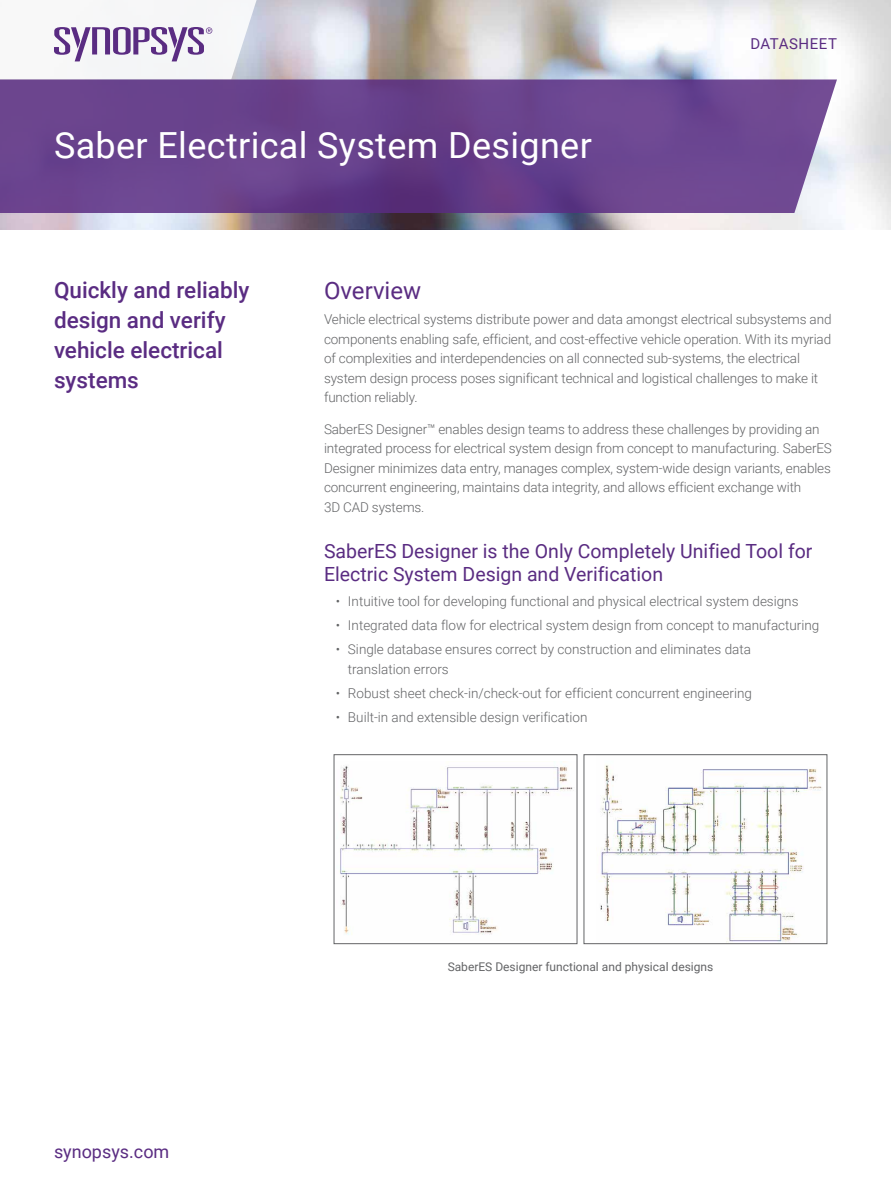
<style>
.page{position:relative;width:891px;height:1188px;background:#fff}
.page>*{position:absolute;margin:0;border:0;box-sizing:border-box;transform-origin:0 0}
.t1{font:36px "Roboto";letter-spacing:.01em;color:#fff}
.HEADING_0__OVERVIEW{font:24px "Roboto";color:#5a2c82}
.BENEFIT_STATEMENT{font:500 22.5px/30px "Roboto";color:#5a2c82}
.HEADING_1{font:19.5px/22.5px "Roboto";color:#5a2c82}
.t2{font:18px "Roboto";color:#5a2c82}
.t3{font:15px "Roboto";letter-spacing:.035em;color:#5a2c82}
.BODY_COPY{font:300 13.5px/19.5px "Roboto";letter-spacing:-.01em;color:#636466}
.FIGURE_CAPTION{font:12px "Roboto";color:#636466}
</style>
<div class="page">
<img style="left:0;top:0;width:891px;height:230px">
<svg style="left:0;top:0;width:270px;height:80px"></svg>
<svg style="left:0;top:80px;width:837px;height:133px;background:#6a448e"></svg>
<img style="left:339px;top:765px;width:234px;height:170px">
<div style="left:334px;top:754px;width:243px;height:190px;border:1px solid #636466"></div>
<img style="left:600px;top:765px;width:222px;height:177px">
<div style="left:584px;top:754px;width:243px;height:190px;border:1px solid #636466"></div>
<p class="t1" style="left:54px;top:120px;width:539px">Saber Electrical System Designer</p>
<p class="t3" style="left:750px;top:33px;width:88px">DATASHEET</p>
<p class="BENEFIT_STATEMENT" style="left:54px;top:274px;width:197px">Quickly and reliably design and verify vehicle electrical systems</p>
<p class="HEADING_0__OVERVIEW" style="left:324px;top:273px;width:99px">Overview</p>
<p class="BODY_COPY" style="left:324px;top:309px;width:509px">Vehicle electrical systems distribute power and data amongst electrical subsystems and components enabling safe, efficient, and cost-effective vehicle operation. With its myriad of complexities and interdependencies on all connected sub-systems, the electrical system design process poses significant technical and logistical challenges to make it function reliably.</p>
<p class="BODY_COPY" style="left:324px;top:419px;width:509px">SaberES Designer™ enables design teams to address these challenges by providing an integrated process for electrical system design from concept to manufacturing. SaberES Designer minimizes data entry, manages complex, system-wide design variants, enables concurrent engineering, maintains data integrity, and allows efficient exchange with<br>3D CAD systems.</p>
<p class="HEADING_1" style="left:324px;top:539px;width:490px">SaberES Designer is the Only Completely Unified Tool for<br>Electric System Design and Verification</p>
<p class="BODY_COPY" style="left:336px;top:591px;width:464px">• Intuitive tool for developing functional and physical electrical system designs</p>
<p class="BODY_COPY" style="left:336px;top:615px;width:485px">• Integrated data flow for electrical system design from concept to manufacturing</p>
<p class="BODY_COPY" style="left:348px;top:639px;width:405px;text-indent:-12px">• Single database ensures correct by construction and eliminates data translation errors</p>
<p class="BODY_COPY" style="left:336px;top:683px;width:418px">• Robust sheet check-in/check-out for efficient concurrent engineering</p>
<p class="BODY_COPY" style="left:336px;top:707px;width:253px">• Built-in and extensible design verification</p>
<h3 class="t2" style="left:54px;top:1139px;width:117px">synopsys.com</h3>
<p class="FIGURE_CAPTION" style="left:448px;top:958px;width:267px">SaberES Designer functional and physical designs</p>
</div>
